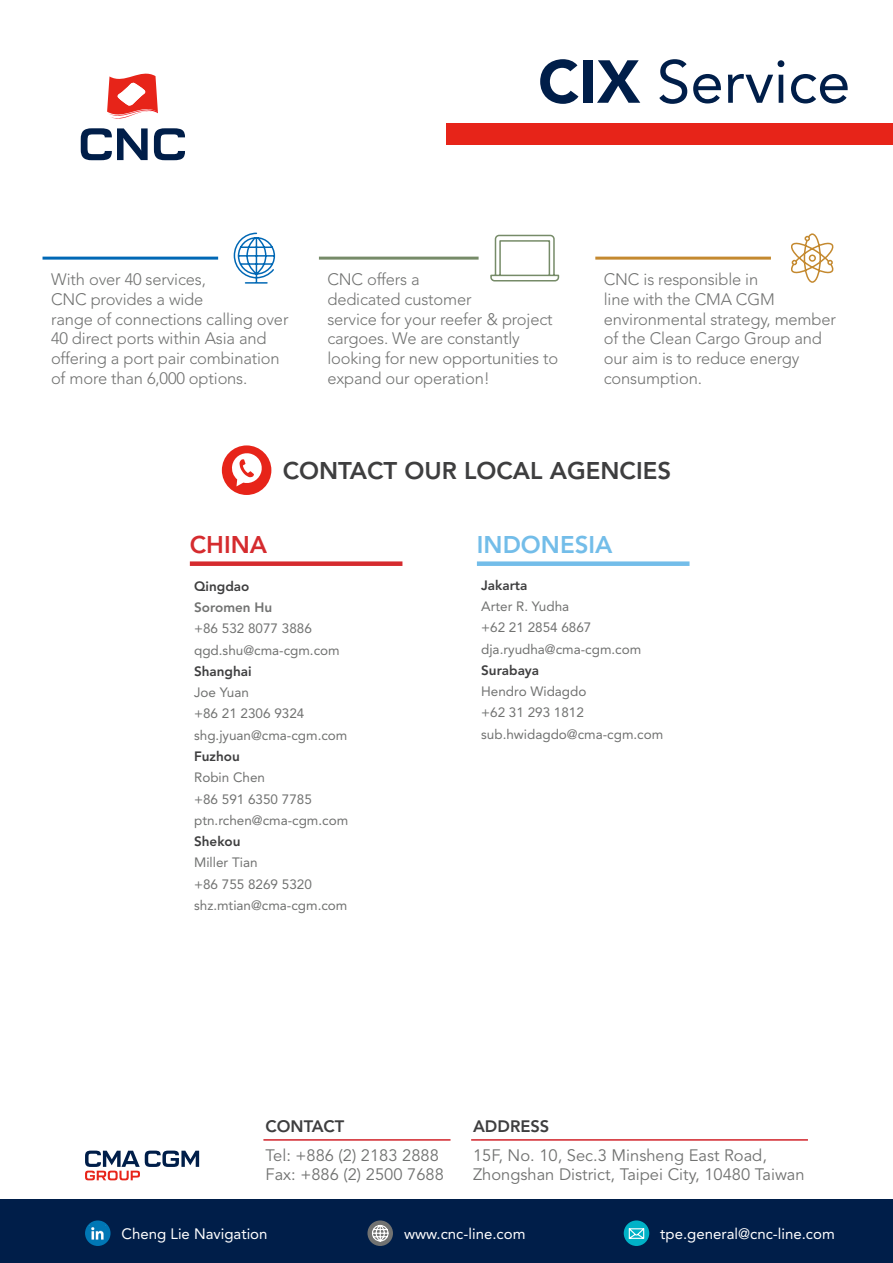
<style>
.page{position:relative;width:893px;height:1263px;background:#fff}
.page>*{position:absolute;margin:0;border:0;box-sizing:border-box;transform-origin:0 0}
.t1{font:60px "Avenir LT Std";color:#001e49}
.t2{font:800 24px "Avenir LT Std";color:#3e3e3f}
.t3{font:800 24px "Avenir LT Std";color:#73bde9}
.t4{font:800 24px "Avenir LT Std";color:#d52b2e}
.t5{font:300 16.5px/19.8px "Avenir LT Std";letter-spacing:-.01em;color:#717271}
.t6{font:16.5px/19.8px "Avenir LT Std";color:#717271}
.t7{font:800 16.5px "Avenir LT Std";color:#3e3e3f}
.t8{font:15px "Avenir LT Std";color:#fff}
.t9{font:13.5px "Avenir LT Std";color:#717271}
.t10{font:800 13.5px "Avenir LT Std";color:#3e3e3f}
.t11{font:800 13.5px "Avenir LT Std";color:#717271}
.s1{font-weight:900}
</style>
<div class="page">
<div style="left:0;top:1199px;width:893px;height:64px;background:#001e49"></div>
<svg style="left:107px;top:73px;width:51px;height:46px"></svg>
<svg style="left:81px;top:128px;width:67px;height:32px"></svg>
<svg style="left:154px;top:128px;width:31px;height:32px"></svg>
<div style="left:85px;top:1220px;width:26px;height:26px;background:#0077b5;border-radius:50%"></div>
<img style="left:91px;top:1227px;width:13px;height:13px">
<svg style="left:367px;top:1220px;width:26px;height:26px"></svg>
<svg style="left:371px;top:1224px;width:18px;height:18px"></svg>
<div style="left:624px;top:1220px;width:25px;height:26px;background:#00b2c7;border-radius:50%"></div>
<svg style="left:628px;top:1228px;width:17px;height:11px"></svg>
<hr style="left:263px;top:1139px;width:187px;height:2px;background:#d1232a">
<hr style="left:471px;top:1139px;width:337px;height:2px;background:#d1232a">
<svg style="left:85px;top:1150px;width:114px;height:30px"></svg>
<div style="left:190px;top:561px;width:212px;height:5px;background:#d52b2e"></div>
<div style="left:477px;top:561px;width:212px;height:5px;background:#73bde9"></div>
<div style="left:222px;top:445px;width:49px;height:50px;background:#e72419;border-radius:50%"></div>
<svg style="left:232px;top:453px;width:30px;height:33px"></svg>
<svg style="left:233px;top:232px;width:43px;height:52px"></svg>
<hr style="left:43px;top:257px;width:175px;height:3px;background:#0168b5">
<svg style="left:490px;top:234px;width:70px;height:48px"></svg>
<hr style="left:319px;top:257px;width:160px;height:3px;background:#768b68">
<svg style="left:791px;top:233px;width:43px;height:50px"></svg>
<hr style="left:595px;top:257px;width:176px;height:3px;background:#c4892f">
<div style="left:446px;top:123px;width:447px;height:21px;background:#e72419"></div>
<p class="t1" style="left:538px;top:47px;width:314px"><span class="s1">CIX</span> Service</p>
<p class="t5" style="left:51px;top:269px;width:157px">With over 40 services,</p>
<p class="t5" style="left:51px;top:289px;width:154px">CNC provides a wide</p>
<p class="t5" style="left:51px;top:309px;width:239px">range of connections calling over<br>40 direct ports within Asia and offering a port pair combination of more than 6,000 options.</p>
<p class="t5" style="left:327px;top:269px;width:94px">CNC offers a</p>
<p class="t5" style="left:327px;top:289px;width:146px">dedicated customer</p>
<p class="t5" style="left:327px;top:309px;width:232px">service for your reefer &amp; project cargoes. We are constantly looking for new opportunities to expand our operation!</p>
<p class="t5" style="left:604px;top:269px;width:156px">CNC is responsible in</p>
<p class="t5" style="left:604px;top:289px;width:172px">line with the CMA CGM</p>
<p class="t5" style="left:604px;top:309px;width:234px">environmental strategy, member of the Clean Cargo Group and our aim is to reduce energy</p>
<p class="t5" style="left:604px;top:368px;width:100px">consumption.</p>
<p class="t2" style="left:283px;top:457px;width:390px">CONTACT OUR LOCAL AGENCIES</p>
<p class="t4" style="left:190px;top:531px;width:79px">CHINA</p>
<p class="t3" style="left:477px;top:531px;width:137px">INDONESIA</p>
<p class="t10" style="left:194px;top:578px;width:57px">Qingdao</p>
<p class="t11" style="left:194px;top:599px;width:80px">Soromen Hu</p>
<p class="t9" style="left:194px;top:621px;width:119px">+86 532 8077 3886</p>
<p class="t9" style="left:194px;top:642px;width:147px">qgd.shu@cma-cgm.com</p>
<p class="t10" style="left:194px;top:663px;width:59px">Shanghai</p>
<p class="t9" style="left:194px;top:685px;width:56px">Joe Yuan</p>
<p class="t9" style="left:194px;top:706px;width:112px">+86 21 2306 9324</p>
<p class="t9" style="left:194px;top:727px;width:155px">shg.jyuan@cma-cgm.com</p>
<p class="t10" style="left:194px;top:748px;width:47px">Fuzhou</p>
<p class="t9" style="left:194px;top:770px;width:73px">Robin Chen</p>
<p class="t9" style="left:194px;top:791px;width:119px">+86 591 6350 7785</p>
<p class="t9" style="left:194px;top:812px;width:156px">ptn.rchen@cma-cgm.com</p>
<p class="t10" style="left:194px;top:833px;width:48px">Shekou</p>
<p class="t9" style="left:194px;top:855px;width:65px">Miller Tian</p>
<p class="t9" style="left:194px;top:876px;width:119px">+86 755 8269 5320</p>
<p class="t9" style="left:194px;top:897px;width:155px">shz.mtian@cma-cgm.com</p>
<p class="t10" style="left:481px;top:577px;width:48px">Jakarta</p>
<p class="t9" style="left:481px;top:598px;width:90px">Arter R. Yudha</p>
<p class="t9" style="left:481px;top:620px;width:112px">+62 21 2854 6867</p>
<p class="t9" style="left:481px;top:641px;width:162px">dja.ryudha@cma-cgm.com</p>
<p class="t10" style="left:481px;top:662px;width:60px">Surabaya</p>
<p class="t9" style="left:481px;top:684px;width:107px">Hendro Widagdo</p>
<p class="t9" style="left:481px;top:705px;width:104px">+62 31 293 1812</p>
<p class="t9" style="left:481px;top:726px;width:184px">sub.hwidagdo@cma-cgm.com</p>
<p class="t7" style="left:266px;top:1116px;width:80px">CONTACT</p>
<p class="t6" style="left:266px;top:1145px;width:175px">Tel: +886 (2) 2183 2888</p>
<p class="t6" style="left:266px;top:1165px;width:180px">Fax: +886 (2) 2500 7688</p>
<p class="t7" style="left:473px;top:1116px;width:78px">ADDRESS</p>
<p class="t6" style="left:473px;top:1145px;width:333px">15F, No. 10, Sec.3 Minsheng East Road,<br>Zhongshan District, Taipei City, 10480 Taiwan</p>
<p class="t8" style="left:122px;top:1224px;width:147px">Cheng Lie Navigation</p>
<p class="t8" style="left:404px;top:1224px;width:123px">www.cnc-line.com</p>
<p class="t8" style="left:660px;top:1224px;width:176px">tpe.general@cnc-line.com</p>
</div>
